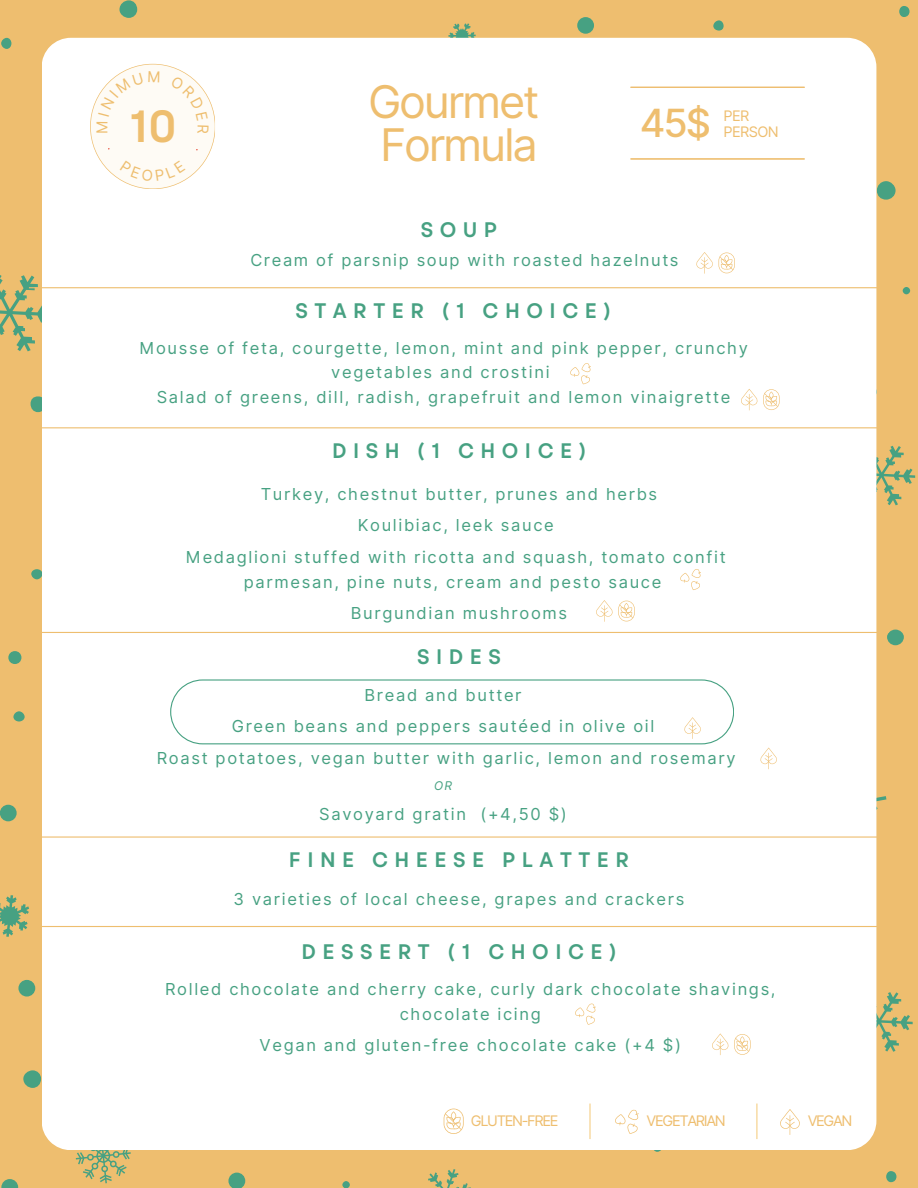
<style>
.page{position:relative;width:918px;height:1188px;background:#eebe6f}
.page>*{position:absolute;margin:0;border:0;box-sizing:border-box;transform-origin:0 0}
.t1{font:45px/43.8px "Inter";letter-spacing:-.05em;color:#eebe6f}
.t2{font:600 45px "BR Hendrix";color:#eebe6f}
.t3{font:500 39.3px "Inter";color:#eebe6f}
.t4{font:600 21px "BR Hendrix";letter-spacing:.31em;color:#47a182}
.t5{font:16.5px/24.8px "Inter";letter-spacing:.1em;color:#47a182;text-align:center}
.t6{font:15px "Inter";color:#eebe6f}
.t7{font:14.55px "Inter";letter-spacing:-.09em;color:#eebe6f}
.t8{font:14.55px/16.4px "Inter";letter-spacing:-.045em;color:#eebe6f}
.t9{font:italic 12px "Inter";color:#47a182}
</style>
<div class="page">
<div style="left:23px;top:1070px;width:18px;height:18px;background:#47a182;border-radius:50%"></div>
<div style="left:13px;top:711px;width:12px;height:11px;background:#47a182;border-radius:50%"></div>
<div style="left:8px;top:651px;width:13px;height:13px;background:#47a182;border-radius:50%"></div>
<div style="left:713px;top:20px;width:11px;height:11px;background:#47a182;border-radius:50%"></div>
<div style="left:31px;top:396px;width:15px;height:16px;background:#47a182;border-radius:50%"></div>
<div style="left:1px;top:38px;width:10px;height:11px;background:#47a182;border-radius:50%"></div>
<svg style="left:228px;top:1173px;width:17px;height:15px"></svg>
<div style="left:119px;top:0;width:18px;height:18px;background:#47a182;border-radius:50%"></div>
<div style="left:31px;top:569px;width:11px;height:10px;background:#47a182;border-radius:50%"></div>
<svg style="left:1px;top:1179px;width:17px;height:9px"></svg>
<div style="left:18px;top:980px;width:17px;height:17px;background:#47a182;border-radius:50%"></div>
<div style="left:0;top:805px;width:17px;height:16px;background:#47a182;border-radius:50%"></div>
<div style="left:342px;top:1181px;width:8px;height:7px;background:#47a182;border-radius:50%"></div>
<div style="left:577px;top:17px;width:17px;height:17px;background:#47a182;border-radius:50%"></div>
<div style="left:899px;top:6px;width:11px;height:11px;background:#47a182;border-radius:50%"></div>
<div style="left:903px;top:287px;width:7px;height:7px;background:#47a182;border-radius:50%"></div>
<div style="left:887px;top:630px;width:17px;height:15px;background:#47a182;border-radius:50%"></div>
<div style="left:877px;top:181px;width:19px;height:19px;background:#47a182;border-radius:50%"></div>
<div style="left:886px;top:1171px;width:10px;height:11px;background:#47a182;border-radius:50%"></div>
<svg style="left:876px;top:762px;width:10px;height:88px"></svg>
<svg style="left:876px;top:444px;width:39px;height:61px"></svg>
<svg style="left:876px;top:991px;width:37px;height:61px"></svg>
<svg style="left:0;top:275px;width:42px;height:76px"></svg>
<svg style="left:428px;top:1169px;width:43px;height:19px"></svg>
<svg style="left:448px;top:23px;width:28px;height:15px"></svg>
<svg style="left:0;top:895px;width:29px;height:42px"></svg>
<svg style="left:76px;top:1150px;width:55px;height:33px"></svg>
<div style="left:42px;top:38px;width:834px;height:1112px;background:#fff"></div>
<hr style="left:29px;top:427px;width:860px;height:1px;background:#eebe6f">
<hr style="left:29px;top:632px;width:860px;height:1px;background:#eebe6f">
<div style="left:653px;top:568px;width:48px;height:41px;background:#fff"></div>
<hr style="left:29px;top:836px;width:860px;height:2px;background:#eebe6f">
<div style="left:149px;top:663px;width:585px;height:191px;background:#fff"></div>
<svg style="left:760px;top:748px;width:17px;height:21px"></svg>
<div style="left:545px;top:951px;width:67px;height:74px;background:#fff"></div>
<svg style="left:596px;top:600px;width:39px;height:22px"></svg>
<svg style="left:741px;top:389px;width:39px;height:21px"></svg>
<svg style="left:570px;top:363px;width:20px;height:21px"></svg>
<div style="left:666px;top:221px;width:47px;height:53px;background:#fff"></div>
<svg style="left:719px;top:253px;width:16px;height:20px"></svg>
<hr style="left:29px;top:287px;width:860px;height:1px;background:#eebe6f">
<svg style="left:712px;top:1034px;width:39px;height:21px"></svg>
<hr style="left:28px;top:926px;width:860px;height:1px;background:#eebe6f">
<hr style="left:631px;top:87px;width:174px;height:1px;background:#eebe6f">
<hr style="left:631px;top:158px;width:174px;height:1px;background:#eebe6f">
<hr style="left:589px;top:1104px;width:2px;height:35px;background:#f5cf85">
<hr style="left:756px;top:1104px;width:1px;height:35px;background:#f5cf85">
<svg style="left:615px;top:1109px;width:24px;height:25px"></svg>
<svg style="left:780px;top:1109px;width:20px;height:26px"></svg>
<svg style="left:444px;top:1109px;width:20px;height:25px"></svg>
<svg style="left:90px;top:64px;width:125px;height:125px;background:#fdfaf4"></svg>
<h5 class="t6" style="left:93px;top:134px;width:15px;rotate:-90deg">M</h5>
<h3 class="t2" style="left:129px;top:97px;width:50px">10</h3>
<h6 class="t1" style="left:368px;top:79px;width:173px">Gourmet<br>Formula</h6>
<h2 class="t4" style="left:421px;top:216px;width:78px">SOUP</h2>
<h3 class="t3" style="left:640px;top:99px;width:73px">45$</h3>
<p class="t8" style="left:724px;top:107px;width:57px">PER<br>PERSON</p>
<p class="t5" style="left:250px;top:248px;width:430px">Cream of parsnip soup with roasted hazelnuts</p>
<h4 class="t4" style="left:295px;top:297px;width:317px">STARTER (1 CHOICE)</h4>
<p class="t5" style="left:139px;top:335px;width:610px">Mousse of feta, courgette, lemon, mint and pink pepper, crunchy vegetables and crostini<br>Salad of greens, dill, radish, grapefruit and lemon vinaigrette</p>
<p class="t4" style="left:332px;top:437px;width:255px">DISH (1 CHOICE)</p>
<h3 class="t5" style="left:261px;top:481px;width:398px">Turkey, chestnut butter, prunes and herbs</h3>
<h5 class="t5" style="left:358px;top:513px;width:198px">Koulibiac, leek sauce</h5>
<h3 class="t5" style="left:186px;top:544px;width:541px">Medaglioni stuffed with ricotta and squash, tomato confit parmesan, pine nuts, cream and pesto sauce</h3>
<h5 class="t5" style="left:351px;top:601px;width:218px">Burgundian mushrooms</h5>
<h4 class="t4" style="left:417px;top:643px;width:85px">SIDES</h4>
<h5 class="t5" style="left:364px;top:682px;width:159px">Bread and butter</h5>
<p class="t5" style="left:232px;top:714px;width:424px">Green beans and peppers sautéed in olive oil</p>
<p class="t5" style="left:157px;top:745px;width:580px">Roast potatoes, vegan butter with garlic, lemon and rosemary</p>
<p class="t9" style="left:434px;top:779px;width:20px">OR</p>
<p class="t5" style="left:319px;top:801px;width:148px">Savoyard gratin</p>
<h6 class="t5" style="left:480px;top:801px;width:88px">(+4,50 $)</h6>
<p class="t4" style="left:289px;top:846px;width:342px">FINE CHEESE PLATTER</p>
<h5 class="t5" style="left:234px;top:886px;width:452px">3 varieties of local cheese, grapes and crackers</h5>
<h1 class="t4" style="left:302px;top:938px;width:316px">DESSERT (1 CHOICE)</h1>
<p class="t5" style="left:165px;top:977px;width:612px">Rolled chocolate and cherry cake, curly dark chocolate shavings, chocolate icing</p>
<h6 class="t5" style="left:260px;top:1033px;width:423px">Vegan and gluten-free chocolate cake (+4 $)</h6>
<p class="t7" style="left:471px;top:1112px;width:89px">GLUTEN-FREE</p>
<h6 class="t7" style="left:647px;top:1112px;width:81px">VEGETARIAN</h6>
<p class="t7" style="left:808px;top:1112px;width:46px">VEGAN</p>
</div>
